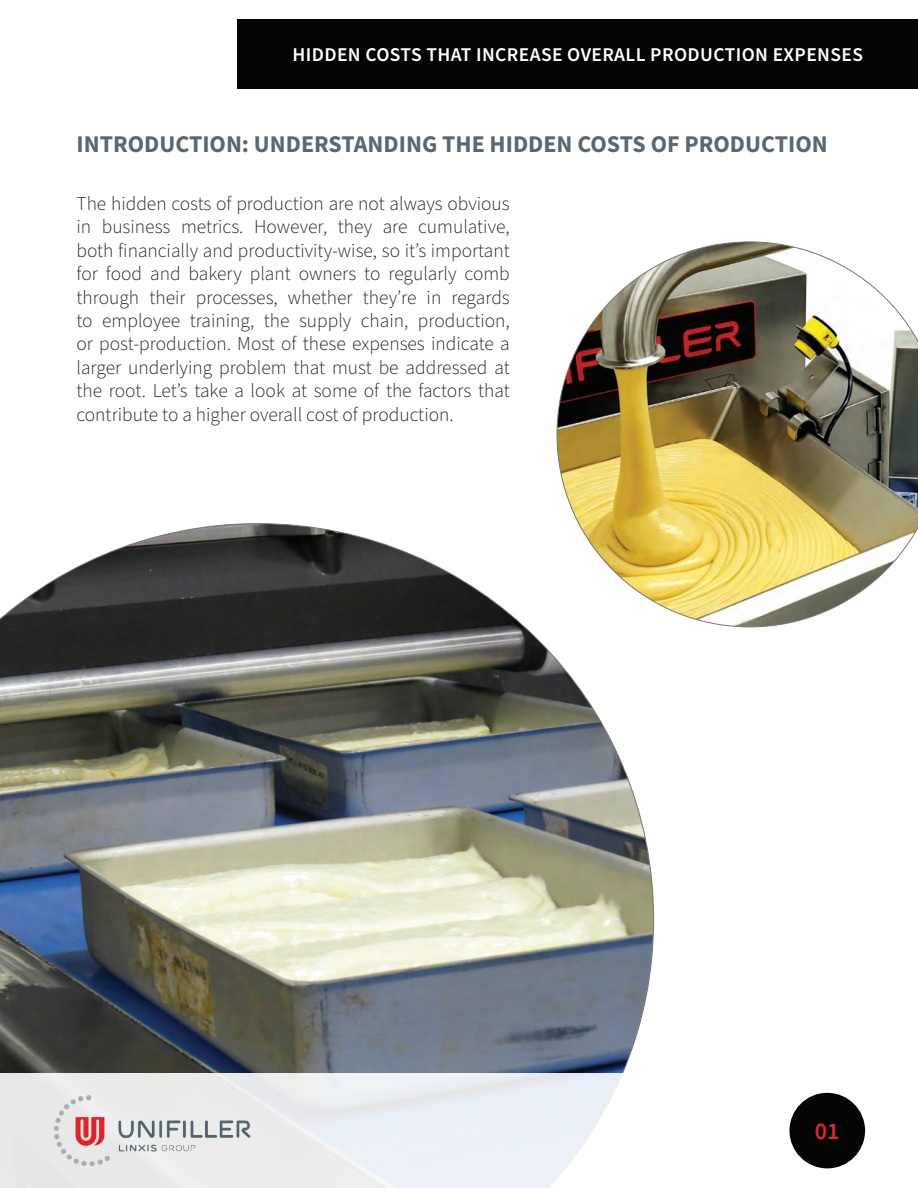
<style>
.page{position:relative;width:918px;height:1188px;background:#fff}
.page>*{position:absolute;margin:0;border:0;box-sizing:border-box;transform-origin:0 0}
.t1{font:700 24px "Source Sans Pro";color:#596770}
.t2{font:600 24px "Source Sans Pro";color:#e22725}
.t3{font:300 19.5px/23.4px "Source Sans Pro";color:#231f20;text-align:justify}
.t4{font:600 19.5px "Source Sans Pro";letter-spacing:.02em;color:#fff}
</style>
<div class="page">
<img style="left:557px;top:242px;width:361px;height:385px">
<img style="left:0;top:523px;width:654px;height:550px">
<div style="left:0;top:1073px;width:918px;height:115px;background:linear-gradient(to right,#e4e5e6,#fff)"></div>
<div style="left:789px;top:1093px;width:76px;height:75px;background:#040503;border-radius:50%"></div>
<img style="left:48px;top:1090px;width:207px;height:82px">
<div style="left:238px;top:19px;width:680px;height:70px;background:#040503"></div>
<p class="t4" style="left:293px;top:41px;width:572px">HIDDEN COSTS THAT INCREASE OVERALL PRODUCTION EXPENSES</p>
<p class="t1" style="left:76px;top:128px;width:753px">INTRODUCTION: UNDERSTANDING THE HIDDEN COSTS OF PRODUCTION</p>
<p class="t3" style="left:76px;top:192px;width:435px">The hidden costs of production are not always obvious in business metrics. However, they are cumulative, both financially and productivity-wise, so it’s important for food and bakery plant owners to regularly comb through their processes, whether they’re in regards to employee training, the supply chain, production, or post-production. Most of these expenses indicate a larger underlying problem that must be addressed at the root. Let’s take a look at some of the factors that contribute to a higher overall cost of production.</p>
<p class="t2" style="left:815px;top:1115px;width:26px">01</p>
</div>
